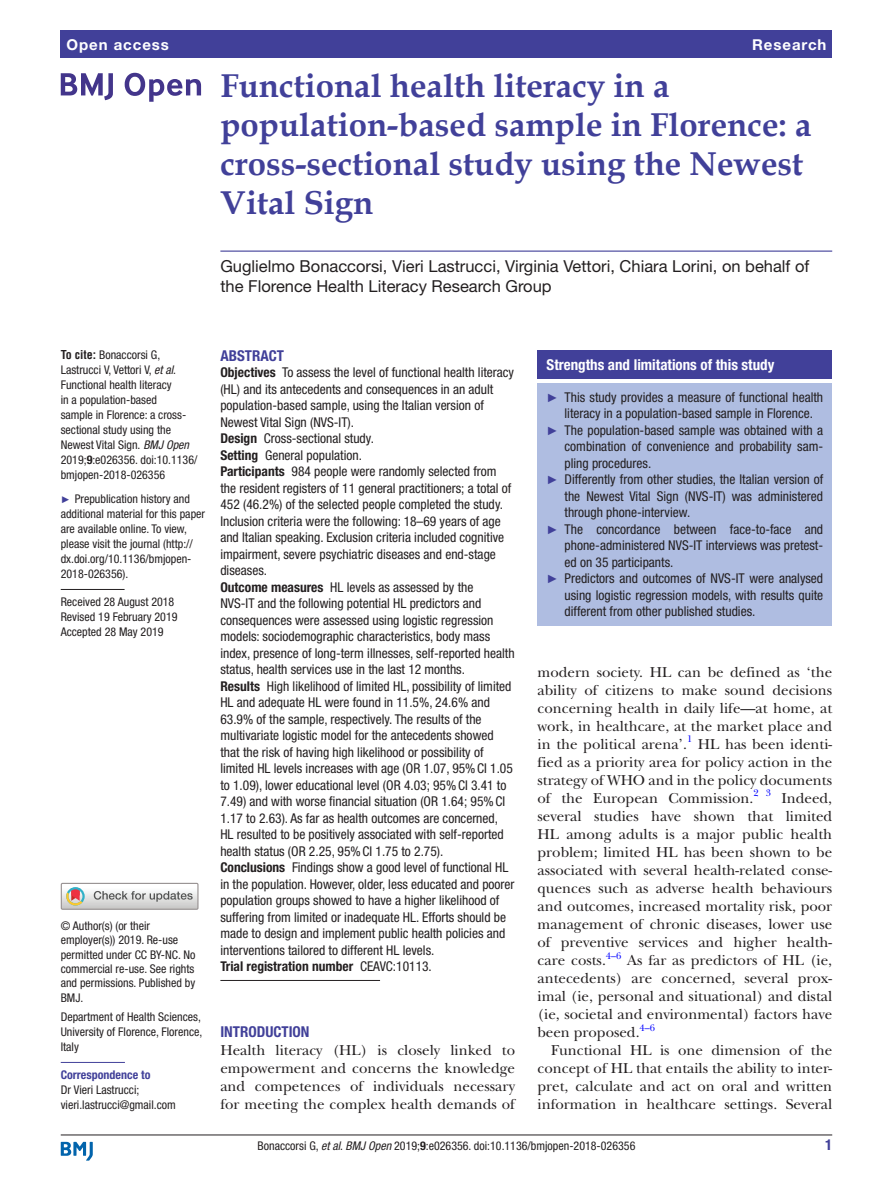
<style>
.page{position:relative;width:893px;height:1191px;background:#fff}
.page>*{position:absolute;margin:0;border:0;box-sizing:border-box;transform-origin:0 0}
.t1{font:700 33px/39px "Book Antiqua";color:#414099}
.t2{font:16.5px/19.5px "Helvetica Neue LT Std";color:#231f20}
.t3{font:15px/18px "New Baskerville";color:#231f20;text-align:justify}
.t4{font:700 condensed 15px "Helvetica Neue LT Std";color:#fff}
.t5{font:700 condensed 15px "Helvetica Neue LT Std";color:#414099}
.t6{font:700 15px "Helvetica Neue LT Std";letter-spacing:.065em;color:#fff}
.t7{font:condensed 13.5px/16.5px "Helvetica Neue LT Std";color:#231f20}
.t8{font:condensed 12px/15px "Helvetica Neue LT Std";color:#231f20}
.t9{font:700 condensed 12px "Helvetica Neue LT Std";color:#414099}
.t10{font:9.9px "New Baskerville";color:#00f}
.s1{font-family:"Helvetica LT Std";font-weight:700}
.s2{font-style:italic}
.s3{font-weight:700}
.s4{font-family:"Arial";font-stretch:normal;font-size:9.75px;color:#414099}
.s5{font-family:"Arial";font-stretch:normal;font-size:12px;color:#414099}
</style>
<div class="page">
<hr style="left:61px;top:1134px;width:771px;height:1px;background:#231f20">
<svg style="left:61px;top:1141px;width:32px;height:19px"></svg>
<div style="left:61px;top:31px;width:771px;height:27px;background:#414099"></div>
<hr style="left:220px;top:250px;width:612px;height:2px;background:#414099">
<hr style="left:61px;top:589px;width:64px;height:1px;background:#231f20">
<hr style="left:61px;top:1062px;width:64px;height:1px;background:#414099">
<svg style="left:61px;top:73px;width:52px;height:27px"></svg>
<svg style="left:125px;top:73px;width:76px;height:29px"></svg>
<div style="left:61px;top:882px;width:138px;height:27px;border:1px solid #969090"></div>
<svg style="left:61px;top:883px;width:137px;height:26px"></svg>
<hr style="left:220px;top:980px;width:160px;height:1px;background:#231f20">
<div style="left:538px;top:350px;width:294px;height:29px;background:#414099"></div>
<div style="left:538px;top:383px;width:294px;height:242px;background:#afbde1"></div>
<p class="t6" style="left:66px;top:35px;width:104px">Open access</p>
<p class="t6" style="left:752px;top:35px;width:76px">Research</p>
<h1 class="t1" style="left:220px;top:66px;width:593px">Functional health literacy in a population-based sample in Florence: a cross-sectional study using the Newest<br>Vital Sign</h1>
<p class="t2" style="left:220px;top:256px;width:590px">Guglielmo Bonaccorsi, Vieri Lastrucci, Virginia Vettori, Chiara Lorini, on behalf of the Florence Health Literacy Research Group</p>
<p class="t8" style="left:61px;top:347px;width:138px"><span class="s1">To cite:</span> Bonaccorsi G,<br>Lastrucci V, Vettori V, <span class="s2">et al</span>.<br>Functional health literacy<br>in a population-based<br>sample in Florence: a cross&shy;sectional study using the<br>Newest Vital Sign. <span class="s2">BMJ Open<br></span>2019;<span class="s3">9</span>:e026356. doi:10.1136/ bmjopen-2018-026356</p>
<p class="t8" style="left:61px;top:491px;width:146px"><span class="s4">►</span> Prepublication history and additional material for this paper are available online. To view, please visit the journal (http:// dx.doi.org/10.1136/bmjopen-<br>2018-026356).</p>
<p class="t8" style="left:61px;top:594px;width:118px">Received 28 August 2018<br>Revised 19 February 2019<br>Accepted 28 May 2019</p>
<p class="t8" style="left:61px;top:918px;width:136px;line-height:14.4px">© Author(s) (or their employer(s)) 2019. Re-use permitted under CC BY-NC. No commercial re-use. See rights and permissions. Published by<br>BMJ.</p>
<p class="t8" style="left:61px;top:1009px;width:143px">Department of Health Sciences,<br>University of Florence, Florence,<br>Italy</p>
<p class="t9" style="left:61px;top:1067px;width:91px">Correspondence to</p>
<p class="t8" style="left:61px;top:1082px;width:117px">Dr Vieri Lastrucci; vieri.lastrucci@gmail.com</p>
<p class="t5" style="left:220px;top:346px;width:65px">Abstract</p>
<p class="t7" style="left:220px;top:364px;width:296px"><span class="s3">Objectives</span> To assess the level of functional health literacy (HL) and its antecedents and consequences in an adult population-based sample, using the Italian version of Newest Vital Sign (NVS-IT).<br><span class="s3">Design</span> Cross-sectional study.<br><span class="s3">Setting</span> General population.<br><span class="s3">Participants</span> 984 people were randomly selected from the resident registers of 11 general practitioners; a total of 452 (46.2%) of the selected people completed the study.<br>Inclusion criteria were the following: 18–69 years of age and Italian speaking. Exclusion criteria included cognitive impairment, severe psychiatric diseases and end-stage diseases.<br><span class="s3">Outcome measures</span> HL levels as assessed by the<br>NVS-IT and the following potential HL predictors and consequences were assessed using logistic regression models: sociodemographic characteristics, body mass index, presence of long-term illnesses, self-reported health status, health services use in the last 12 months.<br><span class="s3">Results</span> High likelihood of limited HL, possibility of limited HL and adequate HL were found in 11.5%, 24.6% and 63.9% of the sample, respectively. The results of the multivariate logistic model for the antecedents showed that the risk of having high likelihood or possibility of limited HL levels increases with age (OR 1.07, 95%CI 1.05 to 1.09), lower educational level (OR 4.03; 95%CI 3.41 to 7.49) and with worse financial situation (OR 1.64; 95%CI 1.17 to 2.63). As far as health outcomes are concerned,<br>HL resulted to be positively associated with self-reported health status (OR 2.25, 95%CI 1.75 to 2.75).<br><span class="s3">Conclusions</span> Findings show a good level of functional HL in the population. However, older, less educated and poorer population groups showed to have a higher likelihood of suffering from limited or inadequate HL. Efforts should be made to design and implement public health policies and interventions tailored to different HL levels.<br><span class="s3">Trial registration number</span> CEAVC:10113.</p>
<p class="t5" style="left:220px;top:1023px;width:91px">Introduction</p>
<p class="t3" style="left:220px;top:1041px;width:296px">Health literacy (HL) is closely linked to empowerment and concerns the knowledge and competences of individuals necessary for meeting the complex health demands of</p>
<p class="t4" style="left:547px;top:355px;width:229px">Strengths and limitations of this study</p>
<p class="t7" style="left:547px;top:388px;width:278px"><span class="s5">►</span> This study provides a measure of functional health</p>
<p class="t7" style="left:565px;top:405px;width:250px">literacy in a population-based sample in Florence.</p>
<p class="t7" style="left:547px;top:421px;width:278px"><span class="s5">►</span> The population-based sample was obtained with a</p>
<p class="t7" style="left:565px;top:438px;width:260px">combination of convenience and probability sam-</p>
<p class="t7" style="left:565px;top:454px;width:88px">pling procedures.</p>
<p class="t7" style="left:547px;top:471px;width:278px"><span class="s5">►</span> Differently from other studies, the Italian version of</p>
<p class="t7" style="left:565px;top:487px;width:260px">the Newest Vital Sign (NVS-IT) was administered</p>
<p class="t7" style="left:565px;top:504px;width:127px">through phone-interview.</p>
<p class="t7" style="left:547px;top:520px;width:278px"><span class="s5">►</span> The concordance between face-to-face and</p>
<p class="t7" style="left:565px;top:537px;width:260px">phone-administered NVS-IT interviews was pretest-</p>
<p class="t7" style="left:565px;top:553px;width:110px">ed on 35 participants.</p>
<p class="t7" style="left:547px;top:570px;width:278px"><span class="s5">►</span> Predictors and outcomes of NVS-IT were analysed</p>
<p class="t7" style="left:565px;top:586px;width:260px">using logistic regression models, with results quite</p>
<p class="t7" style="left:565px;top:603px;width:192px">different from other published studies.</p>
<p class="t3" style="left:538px;top:663px;width:296px">modern society. HL can be defined as ‘the ability of citizens to make sound decisions concerning health in daily life—at home, at work, in healthcare, at the market place and in the political arena’.<sup>1</sup> HL has been identi&shy;fied as a priority area for policy action in the strategy of WHO and in the policy documents of the European Commission.</p>
<p class="t10" style="left:753px;top:787px;width:19px">2 3</p>
<p class="t3" style="left:538px;top:789px;width:296px;text-indent:244px">Indeed, several studies have shown that limited HL among adults is a major public health problem; limited HL has been shown to be associated with several health-related conse&shy;quences such as adverse health behaviours and outcomes, increased mortality risk, poor management of chronic diseases, lower use of preventive services and higher health&shy;care costs.</p>
<p class="t10" style="left:606px;top:949px;width:17px">4–6</p>
<p class="t3" style="left:538px;top:951px;width:296px;text-indent:90px">As far as predictors of HL (ie, antecedents) are concerned, several prox&shy;imal (ie, personal and situational) and distal (ie, societal and environmental) factors have been proposed.<sup>4–6</sup></p>
<p class="t3" style="left:538px;top:1041px;width:296px;text-indent:14px">Functional HL is one dimension of the concept of HL that entails the ability to inter&shy;pret, calculate and act on oral and written information in healthcare settings. Several</p>
<p class="t8" style="left:258px;top:1137px;width:379px">Bonaccorsi G, <span class="s2">et al</span>. <span class="s2">BMJ Open</span> 2019;<span class="s3">9</span>:e026356. doi:10.1136/bmjopen-2018-026356</p>
<p class="t5" style="left:825px;top:1135px;width:9px">1</p>
</div>
